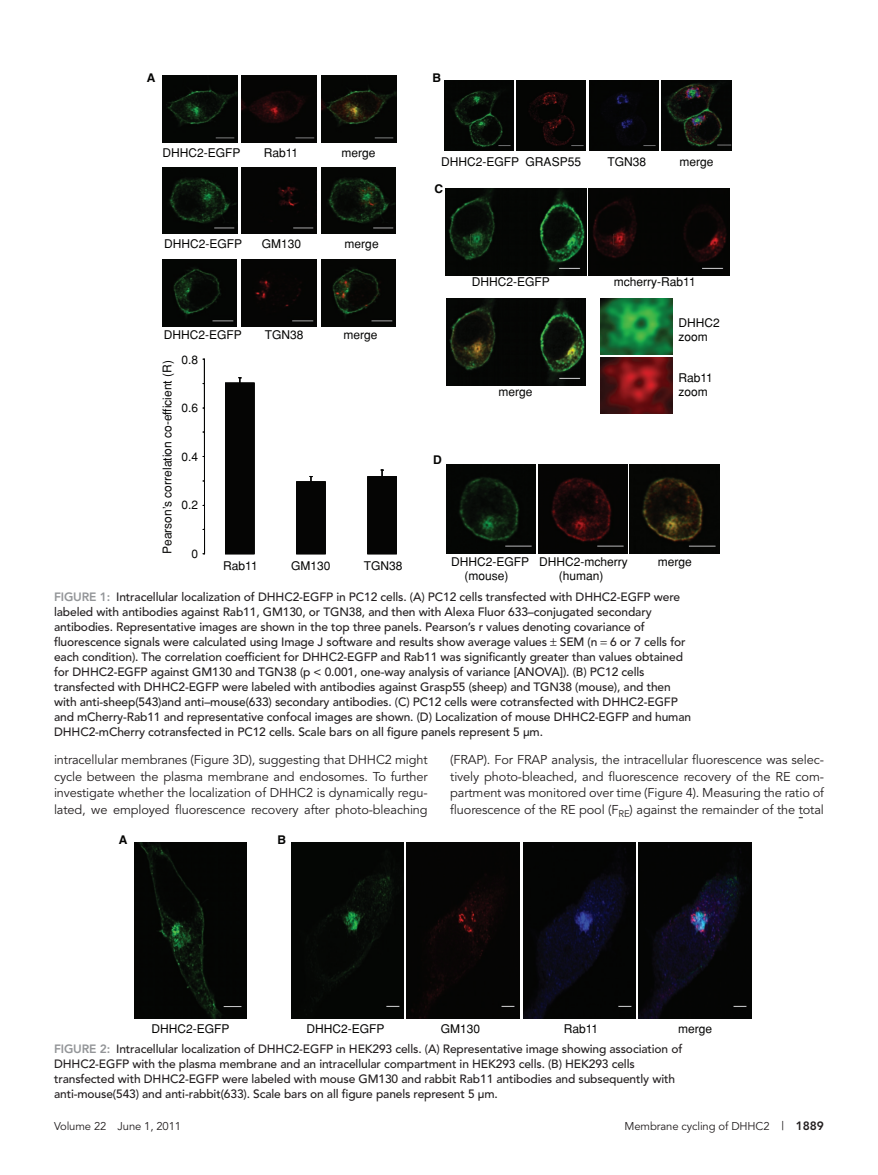
<style>
.page{position:relative;width:878px;height:1175px;background:#fff}
.page>*{position:absolute;margin:0;border:0;box-sizing:border-box;transform-origin:0 0}
.Body_Text_avenir{font:12.75px/16.5px "Avenir";letter-spacing:-.01em;color:#231f20;text-align:justify}
.Figure_caption_35_5p{font:500 12px/15px "Avenir";letter-spacing:-.01em;color:#231f20}
.t1{font:12px/14.4px "Helvetica";color:#050504}
.t2{font:700 12px "Helvetica";color:#050504}
.Body_Text_avenir-2{font:11.25px "Avenir";letter-spacing:-.01em;color:#231f20}
.s1{font-weight:800;color:#939598}
.s2{font-size:12px}
.s3{font-weight:800;font-size:12px}
</style>
<div class="page">
<img style="left:661px;top:80px;width:70px;height:70px">
<img style="left:446px;top:299px;width:140px;height:86px">
<img style="left:600px;top:299px;width:72px;height:55px">
<img style="left:600px;top:358px;width:72px;height:56px">
<img style="left:629px;top:464px;width:90px;height:89px">
<img style="left:447px;top:464px;width:88px;height:89px">
<img style="left:538px;top:464px;width:89px;height:89px">
<div style="left:225px;top:382px;width:29px;height:172px;background:#050504"></div>
<div style="left:296px;top:481px;width:29px;height:73px;background:#050504"></div>
<div style="left:367px;top:476px;width:30px;height:78px;background:#050504"></div>
<svg style="left:381px;top:469px;width:2px;height:8px"></svg>
<hr style="left:204px;top:359px;width:1px;height:194px;background:#050504">
<img style="left:162px;top:76px;width:75px;height:67px">
<img style="left:242px;top:76px;width:75px;height:67px">
<img style="left:321px;top:76px;width:75px;height:67px">
<img style="left:162px;top:167px;width:75px;height:67px">
<div style="left:242px;top:167px;width:74px;height:67px;background:#050504"></div>
<img style="left:321px;top:167px;width:75px;height:67px">
<img style="left:162px;top:260px;width:75px;height:66px">
<div style="left:242px;top:260px;width:74px;height:66px;background:#050504"></div>
<img style="left:321px;top:260px;width:74px;height:66px">
<img style="left:444px;top:80px;width:69px;height:70px">
<img style="left:516px;top:80px;width:70px;height:70px">
<div style="left:589px;top:80px;width:69px;height:70px;background:#040504"></div>
<img style="left:446px;top:189px;width:140px;height:86px">
<img style="left:588px;top:189px;width:141px;height:86px">
<div style="left:291px;top:842px;width:113px;height:176px;background:#040604"></div>
<img style="left:406px;top:842px;width:113px;height:176px">
<img style="left:523px;top:842px;width:113px;height:176px">
<img style="left:638px;top:842px;width:113px;height:176px">
<img style="left:134px;top:842px;width:112px;height:176px">
<p class="t2" style="left:147px;top:71px;width:10px">A</p>
<p class="t1" style="left:162px;top:145px;width:79px">DHHC2-EGFP</p>
<p class="t1" style="left:264px;top:145px;width:36px">Rab11</p>
<p class="t1" style="left:341px;top:145px;width:36px">merge</p>
<p class="t1" style="left:164px;top:236px;width:79px">DHHC2-EGFP</p>
<p class="t1" style="left:262px;top:236px;width:41px">GM130</p>
<p class="t1" style="left:344px;top:236px;width:36px">merge</p>
<p class="t1" style="left:164px;top:327px;width:79px">DHHC2-EGFP</p>
<p class="t1" style="left:265px;top:327px;width:40px">TGN38</p>
<p class="t1" style="left:343px;top:327px;width:36px">merge</p>
<p class="t1" style="left:181px;top:352px;width:18px">0.8</p>
<p class="t1" style="left:160px;top:554px;width:195px;rotate:-90deg">Pearson’s correlation co-efficient (R)</p>
<p class="t1" style="left:181px;top:401px;width:18px">0.6</p>
<p class="t1" style="left:181px;top:449px;width:18px">0.4</p>
<p class="t1" style="left:181px;top:497px;width:18px">0.2</p>
<p class="t1" style="left:191px;top:547px;width:8px">0</p>
<p class="t1" style="left:223px;top:558px;width:36px">Rab11</p>
<p class="t1" style="left:291px;top:558px;width:41px">GM130</p>
<p class="t1" style="left:363px;top:558px;width:40px">TGN38</p>
<p class="t2" style="left:432px;top:71px;width:10px">B</p>
<p class="t1" style="left:441px;top:154px;width:141px">DHHC2-EGFP GRASP55</p>
<p class="t1" style="left:607px;top:154px;width:40px">TGN38</p>
<p class="t1" style="left:679px;top:154px;width:36px">merge</p>
<p class="t2" style="left:434px;top:182px;width:10px">C</p>
<p class="t2" style="left:433px;top:453px;width:10px">D</p>
<p class="t1" style="left:471px;top:275px;width:79px">DHHC2-EGFP</p>
<p class="t1" style="left:614px;top:275px;width:83px">mcherry-Rab11</p>
<p class="t1" style="left:498px;top:384px;width:36px">merge</p>
<p class="t1" style="left:678px;top:315px;width:43px">DHHC2 zoom</p>
<p class="t1" style="left:678px;top:370px;width:36px">Rab11 zoom</p>
<p class="t1" style="left:451px;top:554px;width:178px">DHHC2-EGFP DHHC2-mcherry</p>
<p class="t1" style="left:657px;top:554px;width:36px">merge</p>
<p class="t1" style="left:464px;top:569px;width:46px">(mouse)</p>
<p class="t1" style="left:558px;top:569px;width:46px">(human)</p>
<p class="Figure_caption_35_5p" style="left:54px;top:589px;width:638px"><span class="s1">FIGURE 1:</span> Intracellular localization of DHHC2-EGFP in PC12 cells. (A) PC12 cells transfected with DHHC2-EGFP were labeled with antibodies against Rab11, GM130, or TGN38, and then with Alexa Fluor 633–conjugated secondary antibodies. Representative images are shown in the top three panels. Pearson’s r values denoting covariance of fluorescence signals were calculated using Image J software and results show average values SEM (n 6 or 7 cells for each condition). The correlation coefficient for DHHC2-EGFP and Rab11 was significantly greater than values obtained for DHHC2-EGFP against GM130 and TGN38 (p &lt; 0.001, one-way analysis of variance [ANOVA]). (B) PC12 cells transfected with DHHC2-EGFP were labeled with antibodies against Grasp55 (sheep) and TGN38 (mouse), and then with anti-sheep(543)and anti–mouse(633) secondary antibodies. (C) PC12 cells were cotransfected with DHHC2-EGFP and mCherry-Rab11 and representative confocal images are shown. (D) Localization of mouse DHHC2-EGFP and human DHHC2-mCherry cotransfected in PC12 cells. Scale bars on all figure panels represent 5 μm.</p>
<p class="Body_Text_avenir" style="left:54px;top:752px;width:375px">intracellular membranes (Figure 3D), suggesting that DHHC2 might cycle between the plasma membrane and endosomes. To further investigate whether the localization of DHHC2 is dynamically regu&shy;lated, we employed fluorescence recovery after photo-bleaching</p>
<p class="t2" style="left:119px;top:832px;width:10px">A</p>
<p class="t2" style="left:277px;top:832px;width:10px">B</p>
<p class="Body_Text_avenir" style="left:450px;top:752px;width:375px">(FRAP). For FRAP analysis, the intracellular fluorescence was selec&shy;tively photo-bleached, and fluorescence recovery of the RE com&shy;partment was monitored over time (Figure 4). Measuring the ratio of fluorescence of the RE pool (F<sub>RE</sub>) against the remainder of the total</p>
<p class="t1" style="left:151px;top:1021px;width:79px">DHHC2-EGFP</p>
<p class="t1" style="left:306px;top:1021px;width:79px">DHHC2-EGFP</p>
<p class="t1" style="left:441px;top:1021px;width:41px">GM130</p>
<p class="t1" style="left:563px;top:1021px;width:36px">Rab11</p>
<p class="t1" style="left:678px;top:1021px;width:36px">merge</p>
<p class="Figure_caption_35_5p" style="left:54px;top:1042px;width:630px"><span class="s1">FIGURE 2:</span> Intracellular localization of DHHC2-EGFP in HEK293 cells. (A) Representative image showing association of DHHC2-EGFP with the plasma membrane and an intracellular compartment in HEK293 cells. (B) HEK293 cells transfected with DHHC2-EGFP were labeled with mouse GM130 and rabbit Rab11 antibodies and subsequently with anti-mouse(543) and anti-rabbit(633). Scale bars on all figure panels represent 5 μm.</p>
<p class="Body_Text_avenir-2" style="left:54px;top:1119px;width:129px">Volume 22 June 1, 2011</p>
<p class="Body_Text_avenir-2" style="left:624px;top:1119px;width:201px">Membrane cycling of DHHC2 <span class="s2">|</span> <span class="s3">1889</span></p>
</div>
